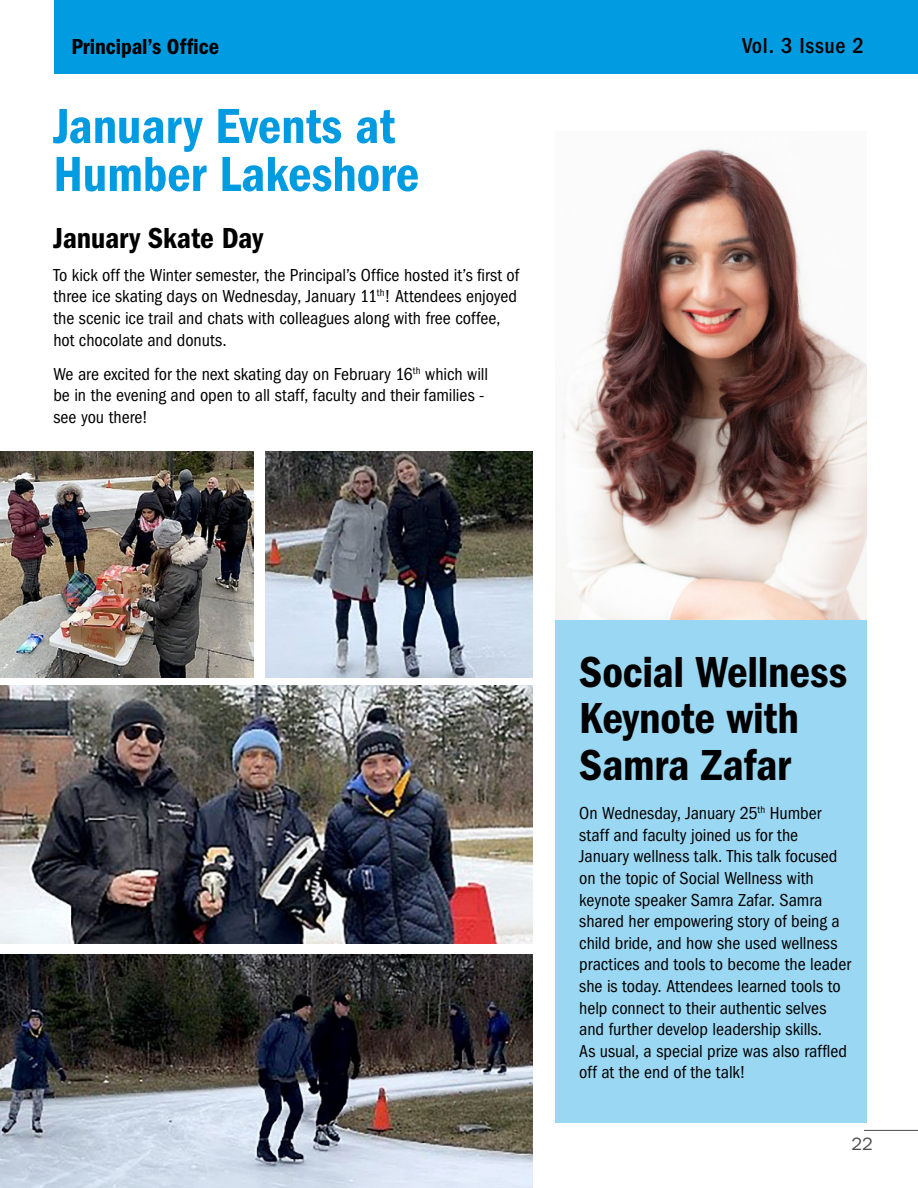
<style>
.page{position:relative;width:918px;height:1188px;background:#fff}
.page>*{position:absolute;margin:0;border:0;box-sizing:border-box;transform-origin:0 0}
.Small_Headings_-_h2{font:51px/48px "ITC Franklin Gothic Std Dm Cd";color:#009be0}
.Small_Headings_-_h2-2{font:45px/46.2px "ITC Franklin Gothic Std Dm Cd";letter-spacing:-.005em;color:#000}
.Small_Headings_-_h2-3{font:30px "ITC Franklin Gothic Std Dm Cd";letter-spacing:-.005em;color:#000}
.t1{font:22.5px "ITC Franklin Gothic Std Dm Cd";color:#000}
.t2{font:500 condensed 22.5px "ITC Franklin Gothic Std";letter-spacing:.03em;color:#000}
.Body_copy_-_p{font:condensed 18px/21.6px "ITC Franklin Gothic Std";color:#000}
.t3{font:18px "ITC Franklin Gothic Std";color:#4d4d4f}
</style>
<div class="page">
<hr style="left:864px;top:1130px;width:54px;height:1px;background:#4d4d4f">
<img style="left:0;top:452px;width:253px;height:226px">
<div style="left:556px;top:599px;width:311px;height:524px;background:#9ad7f2"></div>
<div style="left:54px;top:0;width:864px;height:74px;background:#009be0"></div>
<img style="left:556px;top:148px;width:311px;height:471px">
<img style="left:0;top:955px;width:533px;height:233px">
<img style="left:265px;top:452px;width:268px;height:226px">
<img style="left:0;top:686px;width:533px;height:258px">
<p class="t1" style="left:71px;top:34px;width:149px">Principal’s Office</p>
<p class="t2" style="left:742px;top:32px;width:123px">Vol. 3 Issue 2</p>
<h2 class="Small_Headings_-_h2" style="left:53px;top:102px;width:367px">January Events at<br>Humber Lakeshore</h2>
<h2 class="Small_Headings_-_h2-3" style="left:53px;top:221px;width:211px">January Skate Day</h2>
<p class="Body_copy_-_p" style="left:53px;top:264px;width:467px">To kick off the Winter semester, the Principal’s Office hosted it’s first of three ice skating days on Wednesday, January 11<sup>th</sup>! Attendees enjoyed the scenic ice trail and chats with colleagues along with free coffee, hot chocolate and donuts.</p>
<p class="Body_copy_-_p" style="left:53px;top:363px;width:436px">We are excited for the next skating day on February 16<sup>th</sup> which will be in the evening and open to all staff, faculty and their families - see you there!</p>
<h2 class="Small_Headings_-_h2-2" style="left:579px;top:649px;width:269px">Social Wellness<br>Keynote with<br>Samra Zafar</h2>
<p class="Body_copy_-_p" style="left:579px;top:803px;width:273px">On Wednesday, January 25<sup>th</sup> Humber staff and faculty joined us for the January wellness talk. This talk focused on the topic of Social Wellness with keynote speaker Samra Zafar. Samra shared her empowering story of being a child bride, and how she used wellness practices and tools to become the leader she is today. Attendees learned tools to help connect to their authentic selves and further develop leadership skills.<br>As usual, a special prize was also raffled off at the end of the talk!</p>
<p class="t3" style="left:851px;top:1134px;width:23px">22</p>
</div>
